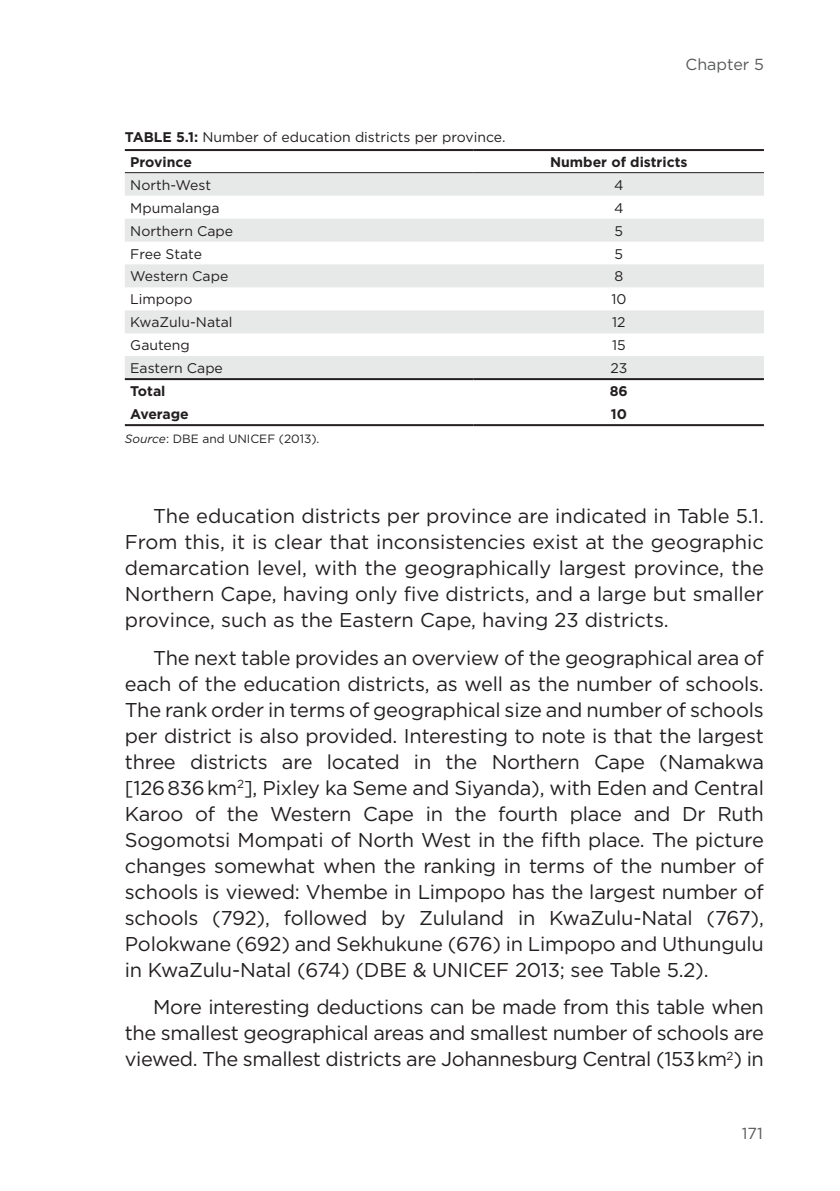
<style>
.page{position:relative;width:840px;height:1191px;background:#fff}
.page>*{position:absolute;margin:0;border:0;box-sizing:border-box;transform-origin:0 0}
.Body_text_next{font:20px/26px "Gotham";letter-spacing:-.01em;color:#231f20;text-align:justify}
.t1{font:16px "Gotham";color:#58595b}
.Table_Body{font:14px "Gotham";color:#231f20}
.Table_title{font:14px "Gotham";color:#231f20}
.Table_col_head{font:700 14px "Gotham";color:#231f20}
.Table_Body-2{font:700 14px "Gotham";color:#231f20}
.Table_Source{font:12px "Gotham";color:#231f20}
.s1{font-weight:700}
.s2{font-style:italic}
</style>
<div class="page">
<svg style="left:125px;top:173px;width:638px;height:205px;fill:#e7e8e8"></svg>
<hr style="left:125px;top:424px;width:348px;height:2px;background:#231f20">
<hr style="left:473px;top:424px;width:290px;height:2px;background:#231f20">
<hr style="left:125px;top:149px;width:348px;height:2px;background:#231f20">
<hr style="left:473px;top:149px;width:290px;height:2px;background:#231f20">
<hr style="left:125px;top:172px;width:348px;height:1px;background:#231f20">
<hr style="left:473px;top:172px;width:290px;height:1px;background:#231f20">
<hr style="left:125px;top:378px;width:348px;height:2px;background:#231f20">
<hr style="left:473px;top:378px;width:290px;height:2px;background:#231f20">
<p class="t1" style="left:685px;top:54px;width:80px">Chapter 5</p>
<p class="Table_title" style="left:125px;top:128px;width:382px"><span class="s1">TABLE 5.1:</span> Number of education districts per province.</p>
<p class="Table_col_head" style="left:130px;top:153px;width:63px">Province</p>
<p class="Table_col_head" style="left:550px;top:153px;width:139px">Number of districts</p>
<p class="Table_Body" style="left:130px;top:176px;width:82px">North-West</p>
<p class="Table_Body" style="left:613px;top:176px;width:11px">4</p>
<p class="Table_Body" style="left:130px;top:199px;width:91px">Mpumalanga</p>
<p class="Table_Body" style="left:613px;top:199px;width:11px">4</p>
<p class="Table_Body" style="left:130px;top:222px;width:104px">Northern Cape</p>
<p class="Table_Body" style="left:614px;top:222px;width:10px">5</p>
<p class="Table_Body" style="left:130px;top:245px;width:73px">Free State</p>
<p class="Table_Body" style="left:614px;top:245px;width:10px">5</p>
<p class="Table_Body" style="left:130px;top:267px;width:99px">Western Cape</p>
<p class="Table_Body" style="left:614px;top:267px;width:10px">8</p>
<p class="Table_Body" style="left:130px;top:290px;width:64px">Limpopo</p>
<p class="Table_Body" style="left:611px;top:290px;width:17px">10</p>
<p class="Table_Body" style="left:130px;top:313px;width:104px">KwaZulu-Natal</p>
<p class="Table_Body" style="left:611px;top:313px;width:15px">12</p>
<p class="Table_Body" style="left:130px;top:336px;width:61px">Gauteng</p>
<p class="Table_Body" style="left:611px;top:336px;width:15px">15</p>
<p class="Table_Body" style="left:130px;top:359px;width:94px">Eastern Cape</p>
<p class="Table_Body" style="left:610px;top:359px;width:18px">23</p>
<p class="Table_Body-2" style="left:130px;top:382px;width:37px">Total</p>
<p class="Table_Body-2" style="left:609px;top:382px;width:20px">86</p>
<p class="Table_Body-2" style="left:130px;top:405px;width:60px">Average</p>
<p class="Table_Body-2" style="left:610px;top:405px;width:18px">10</p>
<p class="Table_Source" style="left:125px;top:431px;width:196px"><span class="s2">Source</span>: DBE and UNICEF (2013).</p>
<p class="Body_text_next" style="left:125px;top:503px;width:640px;text-indent:28px">The education districts per province are indicated in Table 5.1.<br>From this, it is clear that inconsistencies exist at the geographic demarcation level, with the geographically largest province, the Northern Cape, having only five districts, and a large but smaller province, such as the Eastern Cape, having 23 districts.</p>
<p class="Body_text_next" style="left:125px;top:644px;width:640px;text-indent:28px">The next table provides an overview of the geographical area of each of the education districts, as well as the number of schools.<br>The rank order in terms of geographical size and number of schools per district is also provided. Interesting to note is that the largest three districts are located in the Northern Cape (Namakwa [126 836 km<sup>2</sup>], Pixley ka Seme and Siyanda), with Eden and Central Karoo of the Western Cape in the fourth place and Dr Ruth Sogomotsi Mompati of North West in the fifth place. The picture changes somewhat when the ranking in terms of the number of schools is viewed: Vhembe in Limpopo has the largest number of schools (792), followed by Zululand in KwaZulu-Natal (767), Polokwane (692) and Sekhukune (676) in Limpopo and Uthungulu in KwaZulu-Natal (674) (DBE &amp; UNICEF 2013; see Table 5.2).</p>
<p class="Body_text_next" style="left:125px;top:993px;width:640px;text-indent:28px">More interesting deductions can be made from this table when the smallest geographical areas and smallest number of schools are viewed. The smallest districts are Johannesburg Central (153 km<sup>2</sup>) in</p>
<p class="t1" style="left:741px;top:1123px;width:23px">171</p>
</div>
